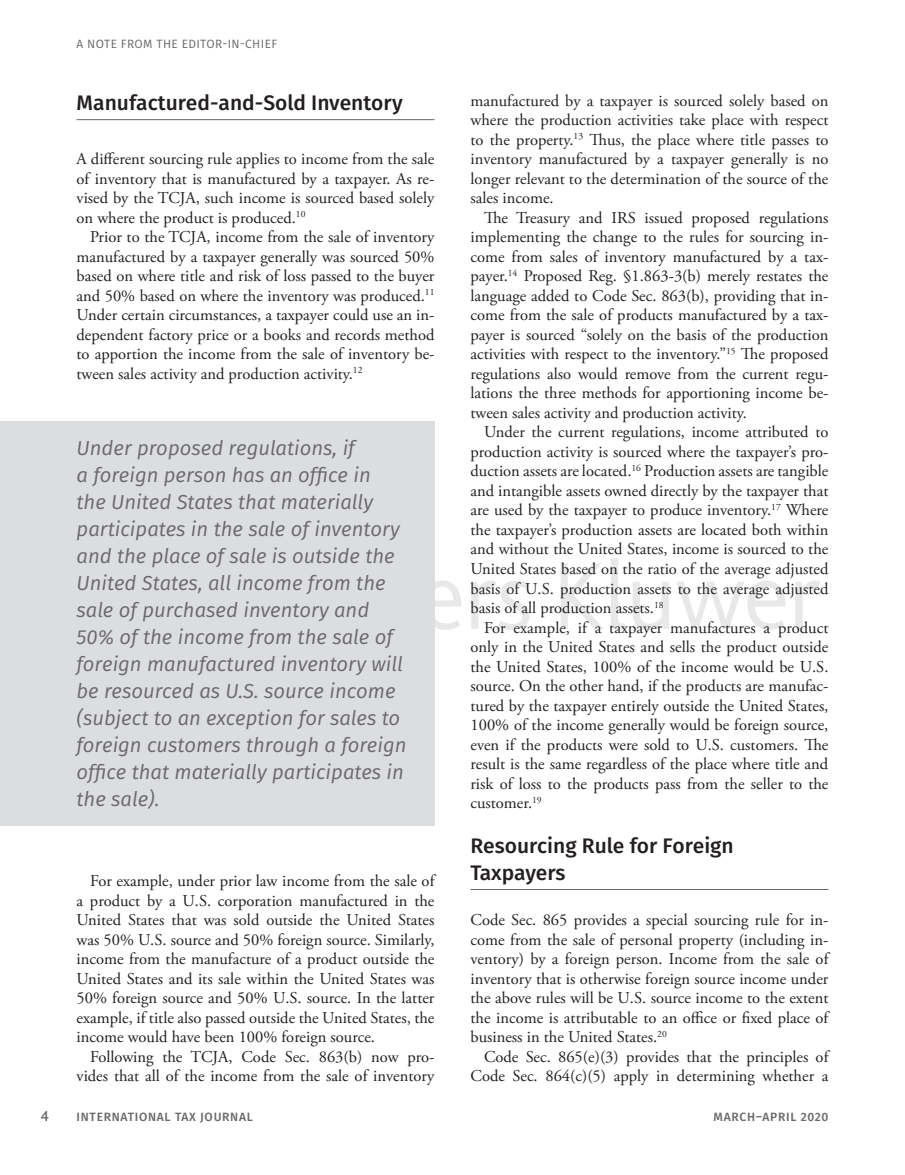
<style>
.page{position:relative;width:905px;height:1175px;background:#fff}
.page>*{position:absolute;margin:0;border:0;box-sizing:border-box;transform-origin:0 0}
.t1{font:500 21px/27px "Fira Sans";color:#231f20}
.t2{font:italic 20.25px/27px "Fira Sans";color:#69696c}
.t3{font:16.5px/19.5px "Adobe Garamond Pro";color:#231f20;text-align:justify}
.t4{font:500 15px "Bliss 2";color:#69696c}
.t5{font:500 12px "Fira Sans";letter-spacing:.06em;color:#69696c}
.t6{font:12px "Fira Sans";letter-spacing:.03em;color:#69696c}
</style>
<div class="page">
<svg style="left:434px;top:558px;width:27px;height:72px"></svg>
<svg style="left:795px;top:581px;width:25px;height:48px"></svg>
<svg style="left:471px;top:581px;width:58px;height:49px"></svg>
<svg style="left:561px;top:563px;width:42px;height:66px"></svg>
<svg style="left:611px;top:558px;width:14px;height:72px"></svg>
<svg style="left:633px;top:582px;width:37px;height:48px"></svg>
<svg style="left:677px;top:581px;width:108px;height:49px"></svg>
<hr style="left:76px;top:119px;width:358px;height:1px;background:#69696c">
<hr style="left:470px;top:889px;width:358px;height:1px;background:#69696c">
<div style="left:0;top:421px;width:434px;height:404px;background:#dcdddf"></div>
<p class="t4" style="left:40px;top:1106px;width:10px">4</p>
<p class="t6" style="left:77px;top:35px;width:202px">A NOTE FROM THE EDITOR-IN-CHIEF</p>
<p class="t1" style="left:76px;top:88px;width:328px">Manufactured-and-Sold I nventory</p>
<p class="t3" style="left:76px;top:150px;width:359px">A different sourcing rule applies to income from the sale of inventory that is manufactured by a taxpayer. As re&shy;vised by the TCJA, such income is sourced based solely on where the product is produced.<sup>10</sup></p>
<p class="t3" style="left:76px;top:228px;width:359px;text-indent:14px">Prior to the TCJA, income from the sale of inventory manufactured by a taxpayer generally was sourced 50% based on where title and risk of loss passed to the buyer and 50% based on where the inventory was produced.<sup>11<br></sup>Under certain circumstances, a taxpayer could use an in&shy;dependent factory price or a books and records method to apportion the income from the sale of inventory be&shy;tween sales activity and production activity.<sup>12</sup></p>
<p class="t2" style="left:76px;top:434px;width:331px">Under proposed regulations, if<br>a foreign person has an office in<br>the United States that materially participates in the sale of inventory and the place of sale is outside the United States, all income from the sale of purchased inventory and 50% of the income from the sale of foreign manufactured inventory will be resourced as U.S. source income (subject to an exception for sales to foreign customers through a foreign office that materially participates in the sale).</p>
<p class="t3" style="left:77px;top:871px;width:359px;text-indent:13px">For example, under prior law income from the sale of a product by a U.S. corporation manufactured in the United States that was sold outside the United States was 50% U.S. source and 50% foreign source. Similarly, income from the manufacture of a product outside the United States and its sale within the United States was 50% foreign source and 50% U.S. source. In the latter example, if title also passed outside the United States, the income would have been 100% foreign source.</p>
<p class="t3" style="left:77px;top:1047px;width:359px;text-align:right">Following the TCJA, Code Sec. 863(b) now pro&shy;vides that all of the income from the sale of inventory</p>
<p class="t3" style="left:470px;top:91px;width:359px">manufactured by a taxpayer is sourced solely based on where the production activities take place with respect to the property.<sup>13</sup> Thus, the place where title passes to inventory manufactured by a taxpayer generally is no longer relevant to the determination of the source of the sales income.</p>
<p class="t3" style="left:470px;top:208px;width:359px;text-indent:14px">The Treasury and IRS issued proposed regulations implementing the change to the rules for sourcing in&shy;come from sales of inventory manufactured by a tax&shy;payer.<sup>14</sup> Proposed Reg. §1.863-3(b) merely restates the language added to Code Sec. 863(b), providing that in&shy;come from the sale of products manufactured by a tax&shy;payer is sourced “solely on the basis of the production activities with respect to the inventory.”<sup>15</sup> The proposed regulations also would remove from the current regu&shy;lations the three methods for apportioning income be&shy;tween sales activity and production activity.</p>
<p class="t3" style="left:470px;top:423px;width:359px;text-indent:14px">Under the current regulations, income attributed to production activity is sourced where the taxpayer’s pro&shy;duction assets are located.<sup>16</sup> Production assets are tangible and intangible assets owned directly by the taxpayer that are used by the taxpayer to produce inventory.<sup>17</sup> Where the taxpayer’s production assets are located both within and without the United States, income is sourced to the United States based on the ratio of the average adjusted basis of U.S. production assets to the average adjusted basis of all production assets.<sup>18</sup></p>
<p class="t3" style="left:470px;top:618px;width:359px;text-indent:13px">For example, if a taxpayer manufactures a product only in the United States and sells the product outside the United States, 100% of the income would be U.S. source. On the other hand, if the products are manufac&shy;tured by the taxpayer entirely outside the United States, 100% of the income generally would be foreign source, even if the products were sold to U.S. customers. The result is the same regardless of the place where title and risk of loss to the products pass from the seller to the customer.<sup>19</sup></p>
<p class="t1" style="left:470px;top:831px;width:265px">Resourcing Rule for Foreign<br>Taxpayers</p>
<p class="t3" style="left:470px;top:910px;width:359px">Code Sec. 865 provides a special sourcing rule for in&shy;come from the sale of personal property (including in&shy;ventory) by a foreign person. Income from the sale of inventory that is otherwise foreign source income under the above rules will be U.S. source income to the extent the income is attributable to an office or fixed place of business in the United States.<sup>20</sup></p>
<p class="t3" style="left:470px;top:1047px;width:359px;text-align:right">Code Sec. 865(e)(3) provides that the principles of<br>Code Sec. 864(c)(5) apply in determining whether a</p>
<p class="t5" style="left:77px;top:1107px;width:9px">INTERNATIONAL</p>
<p class="t5" style="left:175px;top:1107px;width:56px">TAX JOURNAL</p>
<p class="t5" style="left:713px;top:1107px;width:116px">March–April 2020</p>
</div>
